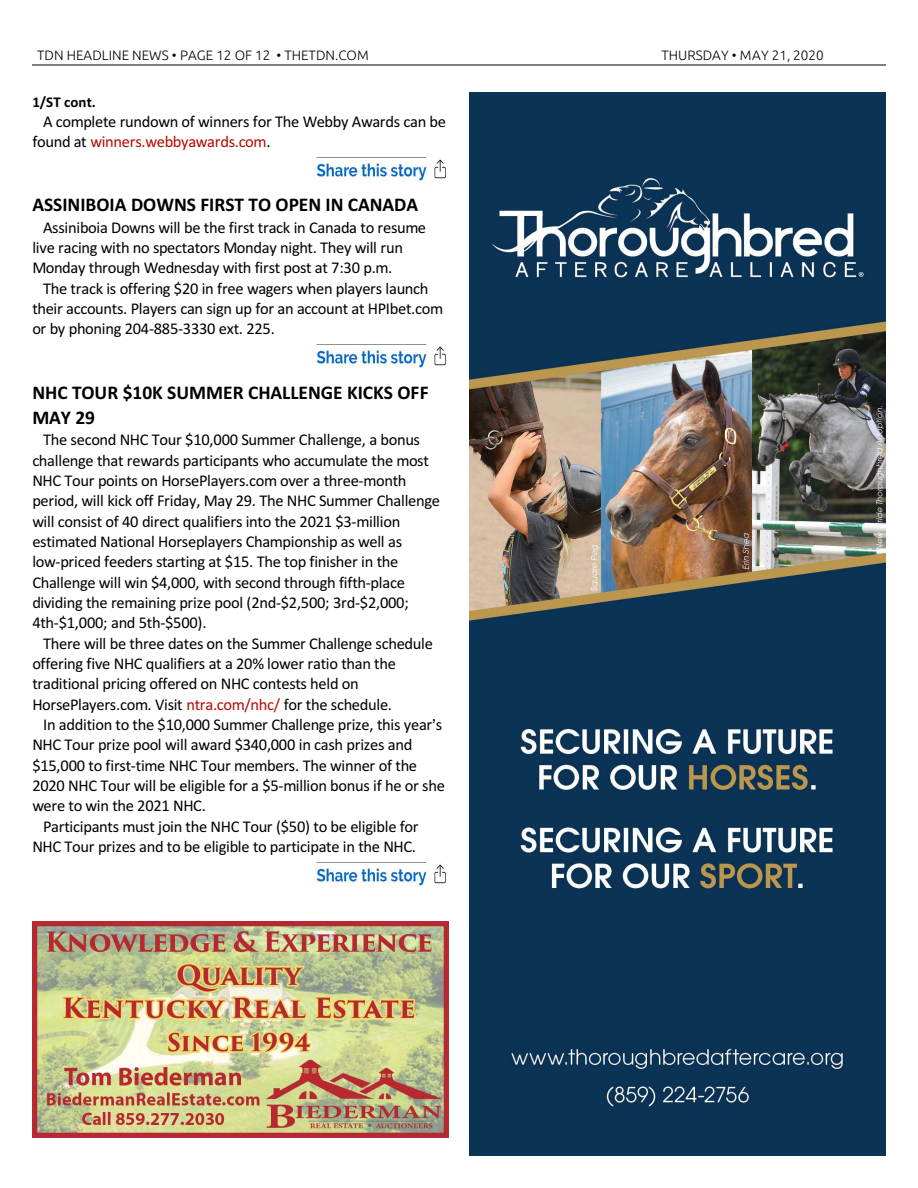
<style>
.page{position:relative;width:918px;height:1188px;background:#fff}
.page>*{position:absolute;margin:0;border:0;box-sizing:border-box;transform-origin:0 0}
.t1{font:700 19.5px/25px "Calibri";color:#000}
.t2{font:16.5px/20.4px "Calibri";letter-spacing:-.02em;color:#000}
.t3{font:700 15px "Calibri";color:#000}
.t4{font:300 13.5px "Ubuntu";color:#000}
.s1{color:#b30a00}
</style>
<div class="page">
<hr style="left:32px;top:64px;width:853px;height:1px;background:#808080">
<img style="left:470px;top:92px;width:416px;height:1064px">
<img style="left:32px;top:921px;width:416px;height:216px">
<img style="left:315px;top:157px;width:131px;height:24px">
<img style="left:315px;top:346px;width:131px;height:22px">
<img style="left:315px;top:864px;width:131px;height:22px">
<p class="t4" style="left:37px;top:49px;width:333px">TDN HEADLINE NEWS • PAGE 12 OF 12 • THETDN.COM</p>
<p class="t4" style="left:662px;top:49px;width:164px">THURSDAY • MAY 21, 2020</p>
<p class="t3" style="left:32px;top:95px;width:65px">1/ST cont.</p>
<p class="t2" style="left:32px;top:112px;width:415px;text-indent:11px">A complete rundown of winners for The Webby Awards can be found at <span class="s1">winners.webbyawards.com</span>.</p>
<p class="t1" style="left:32px;top:194px;width:387px">ASSINIBOIA DOWNS FIRST TO OPEN IN CANADA</p>
<p class="t2" style="left:32px;top:218px;width:395px;text-indent:11px">Assiniboia Downs will be the first track in Canada to resume live racing with no spectators Monday night. They will run<br>Monday through Wednesday with first post at 7:30 p.m.</p>
<p class="t2" style="left:32px;top:279px;width:412px;text-indent:11px">The track is offering $20 in free wagers when players launch their accounts. Players can sign up for an account at HPIbet.com or by phoning 204-885-3330 ext. 225.</p>
<p class="t1" style="left:32px;top:381px;width:398px">NHC TOUR $10K SUMMER CHALLENGE KICKS OFF<br>MAY 29</p>
<p class="t2" style="left:32px;top:431px;width:409px;text-indent:11px">The second NHC Tour $10,000 Summer Challenge, a bonus challenge that rewards participants who accumulate the most NHC Tour points on HorsePlayers.com over a three-month period, will kick off Friday, May 29. The NHC Summer Challenge will consist of 40 direct qualifiers into the 2021 $3-million estimated National Horseplayers Championship as well as low-priced feeders starting at $15. The top finisher in the Challenge will win $4,000, with second through fifth-place dividing the remaining prize pool (2nd-$2,500; 3rd-$2,000; 4th-$1,000; and 5th-$500).</p>
<p class="t2" style="left:32px;top:634px;width:402px;text-indent:11px">There will be three dates on the Summer Challenge schedule offering five NHC qualifiers at a 20% lower ratio than the traditional pricing offered on NHC contests held on HorsePlayers.com. Visit <span class="s1">ntra.com/nhc/</span> for the schedule.</p>
<p class="t2" style="left:43px;top:716px;width:401px">In addition to the $10,000 Summer Challenge prize, this year s</p>
<p class="t2" style="left:32px;top:736px;width:381px">NHC Tour prize pool will award $340,000 in cash prizes and</p>
<p class="t2" style="left:32px;top:756px;width:386px">$15,000 to first-time NHC Tour members. The winner of the</p>
<p class="t2" style="left:32px;top:777px;width:414px">2020 NHC Tour will be eligible for a $5-million bonus if he or she</p>
<p class="t2" style="left:32px;top:797px;width:175px">were to win the 2021 NHC.</p>
<p class="t2" style="left:43px;top:817px;width:377px">Participants must join the NHC Tour ($50) to be eligible for</p>
<p class="t2" style="left:32px;top:838px;width:385px">NHC Tour prizes and to be eligible to participate in the NHC.</p>
</div>
